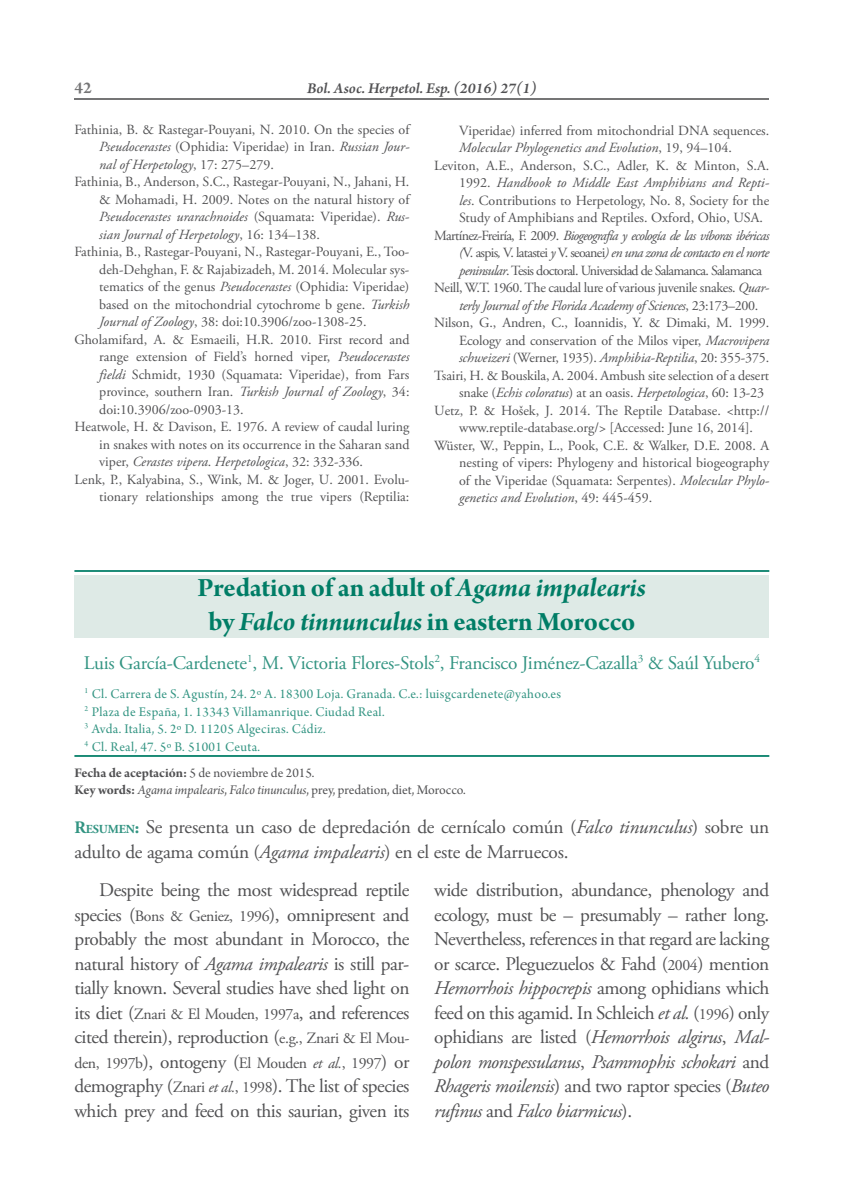
<style>
.page{position:relative;width:844px;height:1190px;background:#fff}
.page>*{position:absolute;margin:0;border:0;box-sizing:border-box;transform-origin:0 0}
.t1{font:28px/33.6px "Arno Pro Bold Subhead";letter-spacing:-.005em;color:#007d66;text-align:center}
.t2{font:19.25px/24.5px "Adobe Garamond Pro";letter-spacing:-.025em;color:#515153;text-align:justify}
.t3{font:19.25px "Adobe Garamond Pro";letter-spacing:-.01em;color:#329482}
.t4{font:600 17.5px "Arno Pro";color:#757576}
.t5{font:15.75px "Adobe Garamond Pro";letter-spacing:-.025em;color:#515153}
.t6{font:italic 600 15.75px "Arno Pro";color:#515153}
.t7{font:14px "Adobe Garamond Pro";color:#515153}
.t8{font:italic 14px "Adobe Garamond Pro";letter-spacing:-.005em;color:#515153}
.t9{font:14px/17.5px "Arno Pro Subhead";letter-spacing:.025em;color:#329482}
.t10{font:italic 14px "Adobe Garamond Pro";letter-spacing:-.05em;color:#515153}
.t11{font:14px "Arno Pro Italic Subhead";letter-spacing:-.005em;color:#515153}
.t12{font:14px "Adobe Garamond Pro";letter-spacing:-.05em;color:#515153}
.t13{font:14px "Adobe Garamond Pro";letter-spacing:-.025em;color:#515153}
.t14{font:italic 14px "Adobe Garamond Pro";letter-spacing:-.025em;color:#515153}
.t15{font:14px "Arno Pro Subhead";color:#515153}
.s1{font-style:normal}
.s2{font-style:italic}
.s3{font-family:"Arno Pro Bold Italic Subhead"}
.s4{font-family:"Arno Pro Bold Subhead"}
.s5{font-family:"Arno Pro Subhead"}
.s6{font-weight:700;font-size:17.5px;color:#329482}
.s7{font-weight:700;font-size:12.25px;color:#329482}
.s8{font-size:15.75px}
.s9{font-size:19.25px}
.s10{font-style:italic;font-size:15.75px}
</style>
<div class="page">
<hr style="left:74px;top:99px;width:695px;height:1px;background:#757576">
<div style="left:74px;top:575px;width:695px;height:63px;background:#deeae6"></div>
<hr style="left:74px;top:570px;width:695px;height:2px;background:#007d66">
<hr style="left:74px;top:755px;width:695px;height:2px;background:#007d66">
<p class="t4" style="left:74px;top:76px;width:19px">42</p>
<p class="t6" style="left:307px;top:78px;width:231px">Bol. Asoc. Herpetol. Esp. (2016) 27(1)</p>
<p class="t7" style="left:74px;top:124px;width:338px">Fathinia, B. &amp; Rastegar-Pouyani, N. 2010. On the species of</p>
<p class="t8" style="left:99px;top:141px;width:312px">Pseudocerastes <span class="s1">(Ophidia: Viperidae) in Iran.</span> Russian Jour-</p>
<p class="t8" style="left:99px;top:159px;width:176px">nal of Herpetology<span class="s1">, 17: 275–279.</span></p>
<p class="t7" style="left:74px;top:176px;width:336px">Fathinia, B., Anderson, S.C., Rastegar-Pouyani, N., Jahani, H.</p>
<p class="t7" style="left:99px;top:194px;width:313px">&amp; Mohamadi, H. 2009. Notes on the natural history of</p>
<p class="t8" style="left:99px;top:211px;width:312px">Pseudocerastes urarachnoides <span class="s1">(Squamata: Viperidae).</span> Rus-</p>
<p class="t8" style="left:99px;top:229px;width:222px">sian Journal of Herpetology<span class="s1">, 16: 134–138.</span></p>
<p class="t7" style="left:74px;top:246px;width:336px">Fathinia, B., Rastegar-Pouyani, N., Rastegar-Pouyani, E., Too-</p>
<p class="t7" style="left:99px;top:264px;width:312px">deh-Dehghan, F. &amp; Rajabizadeh, M. 2014. Molecular sys-</p>
<p class="t7" style="left:99px;top:281px;width:312px">tematics of the genus <span class="s2">Pseudocerastes</span> (Ophidia: Viperidae)</p>
<p class="t7" style="left:99px;top:299px;width:312px">based on the mitochondrial cytochrome b gene. <span class="s2">Turkish</span></p>
<p class="t7" style="left:99px;top:316px;width:269px"><span class="s2">Journal of Zoology</span>, 38: doi:10.3906/zoo-1308-25.</p>
<p class="t7" style="left:74px;top:334px;width:336px">Gholamifard, A. &amp; Esmaeili, H.R. 2010. First record and</p>
<p class="t7" style="left:99px;top:351px;width:312px">range extension of Field’s horned viper, <span class="s2">Pseudocerastes</span></p>
<p class="t7" style="left:99px;top:369px;width:312px"><span class="s2">fieldi</span> Schmidt, 1930 (Squamata: Viperidae), from Fars</p>
<p class="t7" style="left:99px;top:386px;width:312px">province, southern Iran. <span class="s2">Turkish Journal of Zoology</span>, 34:</p>
<p class="t7" style="left:99px;top:404px;width:146px">doi:10.3906/zoo-0903-13.</p>
<p class="t7" style="left:74px;top:421px;width:336px">Heatwole, H. &amp; Davison, E. 1976. A review of caudal luring</p>
<p class="t7" style="left:99px;top:439px;width:312px">in snakes with notes on its occurrence in the Saharan sand</p>
<p class="t8" style="left:99px;top:456px;width:265px"><span class="s1">viper,</span> Cerastes vipera<span class="s1">.</span> Herpetologica<span class="s1">, 32: 332-336.</span></p>
<p class="t7" style="left:74px;top:474px;width:336px">Lenk, P., Kalyabina, S., Wink, M. &amp; Joger, U. 2001. Evolu-</p>
<p class="t7" style="left:99px;top:491px;width:312px">tionary relationships among the true vipers (Reptilia:</p>
<p class="t7" style="left:459px;top:124px;width:312px">Viperidae) inferred from mitochondrial DNA sequences.</p>
<p class="t8" style="left:459px;top:142px;width:274px">Molecular Phylogenetics and Evolution<span class="s1">, 19, 94–104.</span></p>
<p class="t7" style="left:434px;top:159px;width:336px">Leviton, A.E., Anderson, S.C., Adler, K. &amp; Minton, S.A.</p>
<p class="t8" style="left:459px;top:177px;width:312px"><span class="s1">1992.</span> Handbook to Middle East Amphibians and Repti-</p>
<p class="t7" style="left:459px;top:194px;width:312px"><span class="s2">les</span>. Contributions to Herpetology, No. 8, Society for the</p>
<p class="t7" style="left:459px;top:212px;width:305px">Study of Amphibians and Reptiles. Oxford, Ohio, USA.</p>
<p class="t10" style="left:434px;top:229px;width:336px"><span class="s1">Martínez-Freiría, F. 2009.</span> Biogeografía y ecología de las víboras ibéricas</p>
<p class="t10" style="left:459px;top:247px;width:312px">(<span class="s1">V. aspis</span>, <span class="s1">V. latastei</span> y <span class="s1">V. seoanei</span>) en una zona de contacto en el norte</p>
<p class="t12" style="left:459px;top:264px;width:304px"><span class="s2">peninsular</span>. Tesis doctoral. Universidad de Salamanca. Salamanca</p>
<p class="t13" style="left:434px;top:282px;width:336px">Neill, W.T. 1960. The caudal lure of various juvenile snakes. <span class="s2">Quar-</span></p>
<p class="t14" style="left:459px;top:299px;width:301px">terly Journal of the Florida Academy of Sciences<span class="s1">, 23:173–200.</span></p>
<p class="t7" style="left:434px;top:317px;width:336px">Nilson, G., Andren, C., Ioannidis, Y. &amp; Dimaki, M. 1999.</p>
<p class="t7" style="left:459px;top:334px;width:312px">Ecology and conservation of the Milos viper, <span class="s2">Macrovipera</span></p>
<p class="t8" style="left:459px;top:352px;width:312px">schweizeri <span class="s1">(Werner, 1935).</span> Amphibia-Reptilia<span class="s1">, 20: 355-375.</span></p>
<p class="t7" style="left:434px;top:369px;width:336px">Tsairi, H. &amp; Bouskila, A. 2004. Ambush site selection of a desert</p>
<p class="t8" style="left:459px;top:387px;width:306px"><span class="s1">snake (</span>Echis coloratus<span class="s1">) at an oasis.</span> Herpetologica<span class="s1">, 60: 13-23</span></p>
<p class="t7" style="left:434px;top:404px;width:336px">Uetz, P. &amp; Hošek, J. 2014. The Reptile Database. &lt;http://</p>
<p class="t7" style="left:459px;top:422px;width:295px">www.reptile-database.org/&gt; [Accessed: June 16, 2014].</p>
<p class="t7" style="left:434px;top:439px;width:336px">Wüster, W., Peppin, L., Pook, C.E. &amp; Walker, D.E. 2008. A</p>
<p class="t7" style="left:459px;top:457px;width:312px">nesting of vipers: Phylogeny and historical biogeography</p>
<p class="t7" style="left:459px;top:474px;width:312px">of the Viperidae (Squamata: Serpentes). <span class="s2">Molecular Phylo-</span></p>
<p class="t8" style="left:459px;top:492px;width:195px">genetics and Evolution<span class="s1">, 49: 445-459.</span></p>
<h1 class="t1" style="left:198px;top:570px;width:450px">Predation of an adult of <span class="s3">Agama impalearis </span>by <span class="s3">Falco tinnunculus</span> in eastern Morocco</h1>
<h2 class="t3" style="left:84px;top:655px;width:677px">Luis García-Cardenete<sup>1</sup>, M. Victoria Flores-Stols<sup>2</sup>, Francisco Jiménez-Cazalla<sup>3</sup> &amp; Saúl Yubero<sup>4</sup></h2>
<p class="t9" style="left:84px;top:686px;width:478px"><sup>1</sup> Cl. Carrera de S. Agustín, 24. 2º A. 18300 Loja. Granada. C.e.: luisgcardenete@yahoo.es <sup>2</sup> Plaza de España, 1. 13343 Villamanrique. Ciudad Real.<br><sup>3</sup> Avda. Italia, 5. 2º D. 11205 Algeciras. Cádiz.<br><sup>4</sup> Cl. Real, 47. 5º B. 51001 Ceuta.</p>
<p class="t15" style="left:74px;top:767px;width:241px"><span class="s4">Fecha de aceptación:</span> 5 de noviembre de 2015.</p>
<p class="t11" style="left:74px;top:784px;width:392px"><span class="s4">Key words:</span> Agama impalearis<span class="s5">,</span> Falco tinunculus<span class="s5">, prey, predation, diet, Morocco.</span></p>
<h2 class="t2" style="left:74px;top:816px;width:696px"><span class="s6">R</span><span class="s7">ESUMEN</span><span class="s6">:</span> Se presenta un caso de depredación de cernícalo común (<span class="s2">Falco tinunculus</span>) sobre un adulto de agama común (<span class="s2">Agama impalearis</span>) en el este de Marruecos.</h2>
<p class="t2" style="left:74px;top:880px;width:336px;text-indent:25px">Despite being the most widespread reptile species (<span class="s8">Bons &amp; Geniez, 1996</span>), omnipresent and probably the most abundant in Morocco, the natural history of <span class="s2">Agama impalearis</span> is still par&shy;tially known. Several studies have shed light on its diet (<span class="s8">Znari &amp; El Mouden, 1997a</span>, and references cited therein), reproduction (<span class="s8">e.g., Znari &amp; El Mou-</span></p>
<p class="t5" style="left:74px;top:1057px;width:336px">den, 1997b<span class="s9">), ontogeny (</span>El Mouden <span class="s2">et al.</span>, 1997<span class="s9">) or</span></p>
<h2 class="t2" style="left:74px;top:1076px;width:336px">demography (<span class="s8">Znari</span> <span class="s10">et al.</span><span class="s8">, 1998</span>). The list of species which prey and feed on this saurian, given its</h2>
<p class="t2" style="left:434px;top:880px;width:337px">wide distribution, abundance, phenology and ecology, must be – presumably – rather long.<br>Nevertheless, references in that regard are lacking or scarce. Pleguezuelos &amp; Fahd (<span class="s8">2004</span>) mention <span class="s2">Hemorrhois hippocrepis</span> among ophidians which feed on this agamid. In Schleich <span class="s2">et al.</span> (<span class="s8">1996</span>) only ophidians are listed (<span class="s2">Hemorrhois algirus</span>, <span class="s2">Mal&shy;polon monspessulanus</span>, <span class="s2">Psammophis schokari</span> and <span class="s2">Rhageris moilensis</span>) and two raptor species (<span class="s2">Buteo rufinus</span> and <span class="s2">Falco biarmicus</span>).</p>
</div>
